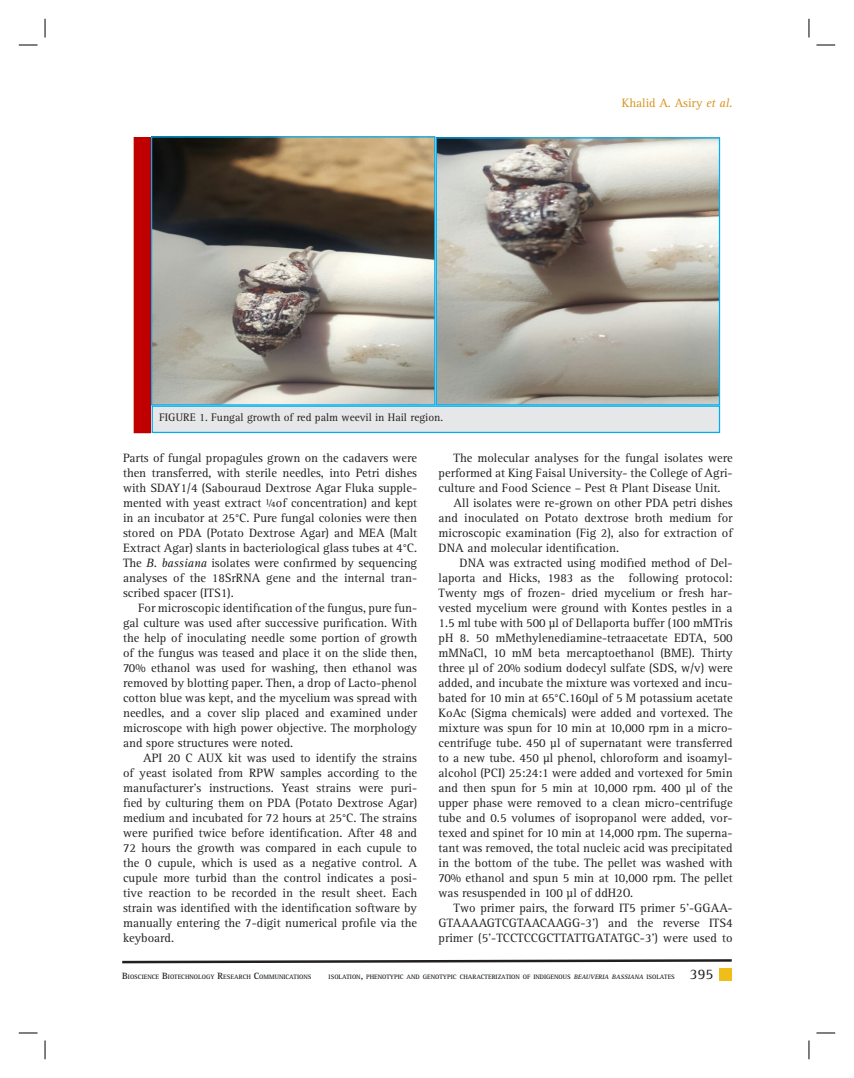
<style>
.page{position:relative;width:854px;height:1078px;background:#fff}
.page>*{position:absolute;margin:0;border:0;box-sizing:border-box;transform-origin:0 0}
.t1{font:15px "Rotis Serif Std";color:#231f20}
.t2{font:12.5px/15px "Rotis Serif Std";color:#231f20;text-align:justify}
.t3{font:12.5px "Rotis Serif Std";color:#d7941c}
.t4{font:11.25px "Rotis Serif Std";color:#231f20}
.t5{font:700 6.5px "Rotis Serif Std";color:#231f20}
.s1{font-style:italic}
.s2{font-size:9.38px}
</style>
<div class="page">
<svg style="left:122px;top:959px;width:610px;height:5px"></svg>
<div style="left:719px;top:968px;width:12px;height:13px;background:#f1bd19"></div>
<img style="left:153px;top:138px;width:565px;height:266px">
<div style="left:435px;top:137px;width:285px;height:269px;border:1px solid #00aeef"></div>
<div style="left:152px;top:406px;width:567px;height:26px;background:#e6e7e9"></div>
<div style="left:152px;top:406px;width:568px;height:27px;border:1px solid #00aeef"></div>
<div style="left:151px;top:136px;width:284px;height:270px;border:1px solid #00aeef"></div>
<div style="left:134px;top:138px;width:16px;height:295px;background:#c00000"></div>
<div style="left:134px;top:137px;width:17px;height:296px;border:1px solid #c00000"></div>
<svg style="left:19px;top:44px;width:19px;height:2px"></svg>
<svg style="left:816px;top:44px;width:19px;height:2px"></svg>
<svg style="left:19px;top:1032px;width:19px;height:2px"></svg>
<svg style="left:816px;top:1032px;width:19px;height:2px"></svg>
<svg style="left:44px;top:19px;width:2px;height:19px"></svg>
<svg style="left:44px;top:1040px;width:2px;height:19px"></svg>
<svg style="left:808px;top:19px;width:1px;height:19px"></svg>
<svg style="left:808px;top:1040px;width:1px;height:19px"></svg>
<p class="t4" style="left:159px;top:413px;width:285px">FIGURE 1. Fungal growth of red palm weevil in Hail region.</p>
<p class="t3" style="left:621px;top:98px;width:112px">Khalid A. Asiry <span class="s1">et al.</span></p>
<p class="t2" style="left:123px;top:451px;width:295px">Parts of fungal propagules grown on the cadavers were then transferred, with sterile needles, into Petri dishes with SDAY1/4 (Sabouraud Dextrose Agar Fluka supple&shy;mented with yeast extract ¼of concentration) and kept in an incubator at 25°C. Pure fungal colonies were then stored on PDA (Potato Dextrose Agar) and MEA (Malt Extract Agar) slants in bacteriological glass tubes at 4°C.<br>The <span class="s1">B. bassiana</span> isolates were confirmed by sequencing analyses of the 18SrRNA gene and the internal tran&shy;scribed spacer (ITS1).</p>
<p class="t2" style="left:123px;top:601px;width:295px;text-indent:15px">For microscopic identification of the fungus, pure fun&shy;gal culture was used after successive purification. With the help of inoculating needle some portion of growth of the fungus was teased and place it on the slide then, 70% ethanol was used for washing, then ethanol was removed by blotting paper. Then, a drop of Lacto-phenol cotton blue was kept, and the mycelium was spread with needles, and a cover slip placed and examined under microscope with high power objective. The morphology and spore structures were noted.</p>
<p class="t2" style="left:123px;top:751px;width:295px;text-indent:20px">API 20 C AUX kit was used to identify the strains of yeast isolated from RPW samples according to the manufacturer’s instructions. Yeast strains were puri&shy;fied by culturing them on PDA (Potato Dextrose Agar) medium and incubated for 72 hours at 25°C. The strains were purified twice before identification. After 48 and 72 hours the growth was compared in each cupule to the 0 cupule, which is used as a negative control. A cupule more turbid than the control indicates a posi&shy;tive reaction to be recorded in the result sheet. Each strain was identified with the identification software by manually entering the 7-digit numerical profile via the keyboard.</p>
<p class="t2" style="left:453px;top:451px;width:280px">The molecular analyses for the fungal isolates were</p>
<p class="t2" style="left:438px;top:466px;width:295px">performed at King Faisal University- the College of Agri-</p>
<p class="t2" style="left:438px;top:481px;width:283px">culture and Food Science – Pest &amp; Plant Disease Unit.</p>
<p class="t2" style="left:453px;top:496px;width:280px">All isolates were re-grown on other PDA petri dishes</p>
<p class="t2" style="left:438px;top:511px;width:295px">and inoculated on Potato dextrose broth medium for</p>
<p class="t2" style="left:438px;top:526px;width:295px">microscopic examination (Fig 2), also for extraction of</p>
<p class="t2" style="left:438px;top:541px;width:182px">DNA and molecular identification.</p>
<p class="t2" style="left:459px;top:556px;width:274px">DNA wa s extracted using modified method of Del-</p>
<p class="t2" style="left:438px;top:571px;width:295px">laporta and Hicks, 1983 as the following protocol:</p>
<p class="t2" style="left:438px;top:586px;width:295px">Twenty mgs of frozen- dried mycelium or fresh har-</p>
<p class="t2" style="left:438px;top:601px;width:295px">vested mycelium were ground with Kontes pestles in a</p>
<p class="t2" style="left:438px;top:616px;width:295px">1.5 ml tube with 500 μl of Dellaporta buffer (100 mMTris</p>
<p class="t2" style="left:438px;top:631px;width:295px">pH 8. 50 mMethylenediamine-tetraacetate EDTA, 500</p>
<p class="t2" style="left:438px;top:646px;width:295px">mMNaCl, 10 mM beta mercaptoethanol (BME). Thirty</p>
<p class="t2" style="left:438px;top:661px;width:295px">three μl of 20% sodium dodecyl sulfate (SDS, w/v) were</p>
<p class="t2" style="left:438px;top:676px;width:295px">added, and incubate the mixture was vortexed and incu-</p>
<p class="t2" style="left:438px;top:691px;width:295px">bated for 10 min at 65°C.160μl of 5 M potassium acetate</p>
<p class="t2" style="left:438px;top:706px;width:295px">KoAc (Sigma chemicals) were added and vortexed. The</p>
<p class="t2" style="left:438px;top:721px;width:295px">mixture was spun for 10 min at 10,000 rpm in a micro-</p>
<p class="t2" style="left:438px;top:736px;width:295px">centrifuge tube. 450 μl of supernatant were transferred</p>
<p class="t2" style="left:438px;top:751px;width:295px">to a new tube. 450 μl phenol, chloroform and isoamyl-</p>
<p class="t2" style="left:438px;top:766px;width:295px">alcohol (PCI) 25:24:1 were added and vortexed for 5min</p>
<p class="t2" style="left:438px;top:781px;width:295px">and then spun for 5 min at 10,000 rpm. 400 μl of the</p>
<p class="t2" style="left:438px;top:796px;width:295px">upper phase were removed to a clean micro-centrifuge</p>
<p class="t2" style="left:438px;top:811px;width:295px">tube and 0.5 volumes of isopropanol were added, vor-</p>
<p class="t2" style="left:438px;top:826px;width:295px">texed and spinet for 10 min at 14,000 rpm. The superna-</p>
<p class="t2" style="left:438px;top:841px;width:295px">tant was removed, the total nucleic acid was precipitated</p>
<p class="t2" style="left:438px;top:856px;width:295px">in the bottom of the tube. The pellet was washed with</p>
<p class="t2" style="left:438px;top:871px;width:295px">70% ethanol and spun 5 min at 10,000 rpm. The pellet</p>
<p class="t2" style="left:438px;top:886px;width:196px">was resuspended in 100 μl of ddH2O.</p>
<p class="t2" style="left:453px;top:901px;width:280px">Two primer pairs, the forward IT5 primer 5’-GGAA-</p>
<p class="t2" style="left:438px;top:916px;width:295px">GTAAAAGTCGTAACAAGG-3’) and the reverse ITS4</p>
<p class="t2" style="left:438px;top:931px;width:295px">primer (5’-TCCTCCGCTTATTGATATGC-3’) were used to</p>
<p class="t5" style="left:122px;top:974px;width:191px"><span class="s2">B</span>IOSCIENCE <span class="s2">B</span>IOTECHNOLOGY <span class="s2">R</span>ESEARCH <span class="s2">C</span>OMMUNICATIONS</p>
<p class="t5" style="left:328px;top:974px;width:348px">ISOLATION<span class="s2">,</span> PHENOTYPIC AND GENOTYPIC CHARACTERIZATION OF INDIGENOUS <span class="s1">BEAUVERIA BASSIANA</span> ISOLATES</p>
<p class="t1" style="left:689px;top:968px;width:25px">395</p>
</div>
